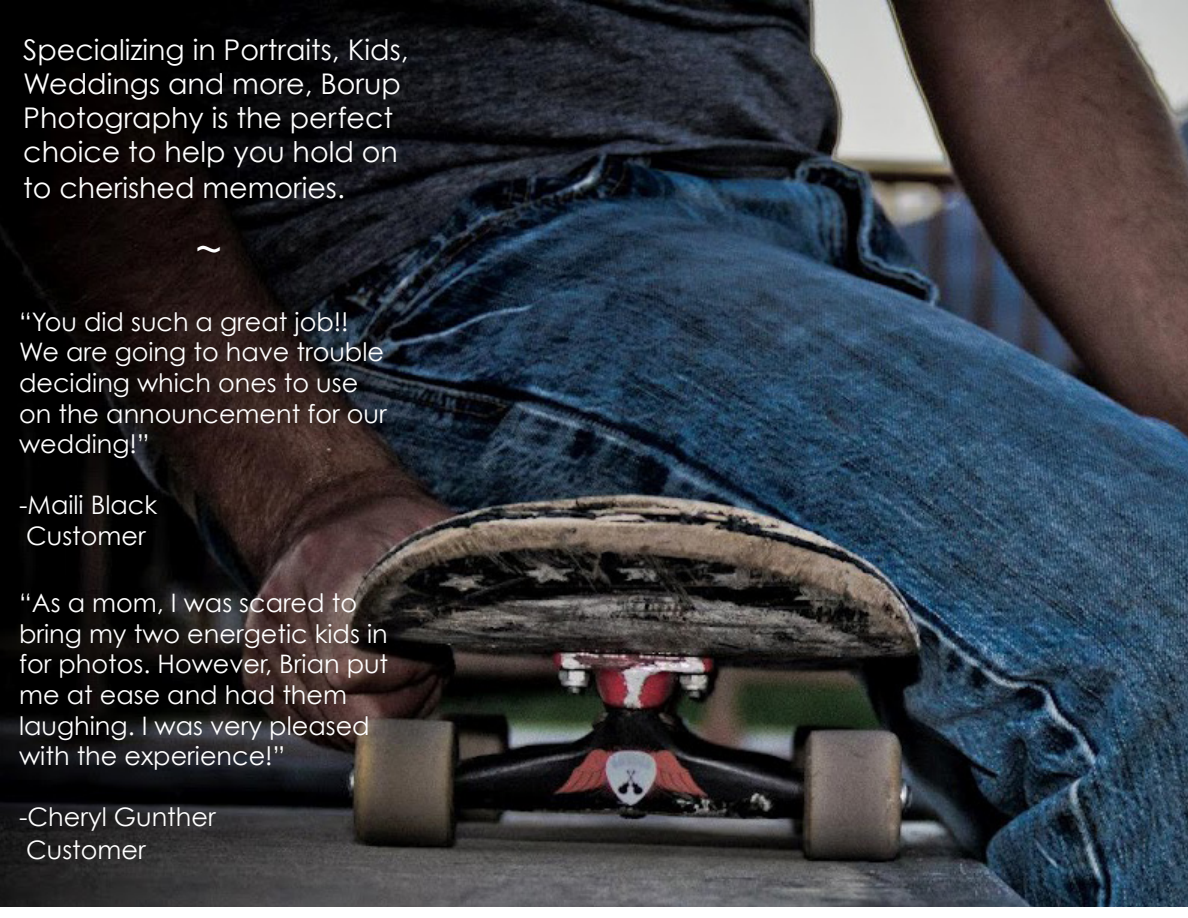
<style>
.page{position:relative;width:1188px;height:918px;background:#fff}
.page>*{position:absolute;margin:0;border:0;box-sizing:border-box;transform-origin:0 0}
.t1{font:300 45px "ST Heiti TC";color:#fff}
.t2{font:28.5px/34.7px "Century Gothic";color:#fff}
.t3{font:25.5px/30.6px "Century Gothic";color:#fff}
</style>
<div class="page">
<img style="left:0;top:0;width:1188px;height:907px">
<p class="t2" style="left:23px;top:32px;width:387px">Specializing in Portraits, Kids,<br>Weddings and more, Borup<br>Photography is the perfect choice to help you hold on to cherished memories.</p>
<p class="t1" style="left:195px;top:213px;width:29px">~</p>
<p class="t3" style="left:19px;top:306px;width:369px">“You did such a great job!!<br>We are going to have trouble deciding which ones to use on the announcement for our wedding!”</p>
<p class="t3" style="left:19px;top:489px;width:140px">-Maili Black</p>
<p class="t3" style="left:26px;top:520px;width:121px">Customer</p>
<p class="t3" style="left:19px;top:587px;width:371px">“As a mom, I was scared to bring my two energetic kids in for photos. However, Brian put me at ease and had them laughing. I was very pleased with the experience!”</p>
<p class="t3" style="left:19px;top:802px;width:198px">-Cheryl Gunther</p>
<p class="t3" style="left:26px;top:834px;width:121px">Customer</p>
</div>
